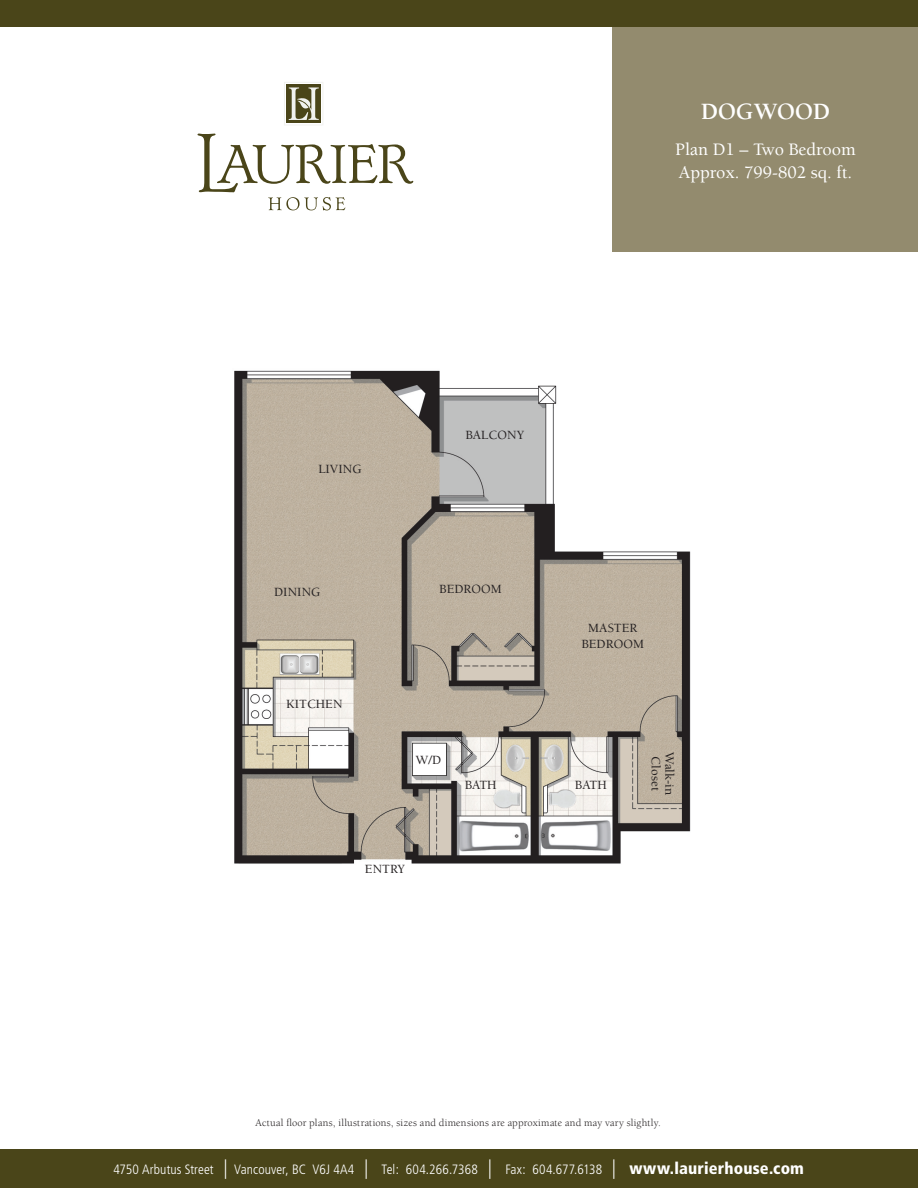
<style>
.page{position:relative;width:918px;height:1188px;background:#fff}
.page>*{position:absolute;margin:0;border:0;box-sizing:border-box;transform-origin:0 0}
.t1{font:700 24px "Berkeley";color:#fff}
.t2{font:500 18px "Berkeley";color:#fff}
.sans{font:300 condensed 13.5px "Frutiger";letter-spacing:.005em;color:#fff}
.meta_centered{font:500 12.9px "Berkeley";letter-spacing:.005em;color:#231f20}
.body_indent{font:10.5px "Berkeley";letter-spacing:.025em;color:#231f20}
.s1{font-size:19.5px}
.s2{font-weight:900;font-size:16.5px}
</style>
<div class="page">
<div style="left:613px;top:27px;width:305px;height:225px;background:#938b6e"></div>
<div style="left:0;top:1149px;width:918px;height:39px;background:#4a4519"></div>
<div style="left:0;top:0;width:918px;height:27px;background:#4a4519"></div>
<img style="left:234px;top:370px;width:457px;height:494px">
<svg style="left:198px;top:134px;width:215px;height:76px"></svg>
<svg style="left:284px;top:82px;width:39px;height:43px"></svg>
<p class="t1" style="left:701px;top:99px;width:131px">DOGWOOD</p>
<p class="t2" style="left:675px;top:140px;width:182px">PLAN D1 – TWO BEDROOM</p>
<p class="t2" style="left:679px;top:163px;width:175px">APPROX. 799-802 SQ. FT.</p>
<p class="meta_centered" style="left:318px;top:462px;width:45px">LIVIN G</p>
<p class="meta_centered" style="left:466px;top:428px;width:51px">BALCONY</p>
<p class="meta_centered" style="left:274px;top:585px;width:17px">DININ</p>
<p class="meta_centered" style="left:311px;top:585px;width:11px">G</p>
<p class="meta_centered" style="left:440px;top:582px;width:64px">BEDROOM</p>
<p class="meta_centered" style="left:286px;top:697px;width:58px">KITCHEN</p>
<p class="meta_centered" style="left:416px;top:753px;width:26px">W/D</p>
<p class="meta_centered" style="left:465px;top:778px;width:24px">BATH</p>
<p class="meta_centered" style="left:365px;top:862px;width:41px">ENTRY</p>
<p class="meta_centered" style="left:588px;top:621px;width:35px">MASTER</p>
<p class="meta_centered" style="left:582px;top:637px;width:64px">BEDROOM</p>
<p class="meta_centered" style="left:575px;top:778px;width:24px">BATH</p>
<p class="meta_centered" style="left:676px;top:752px;width:45px;rotate:90deg">WALK-IN</p>
<p class="meta_centered" style="left:663px;top:756px;width:36px;rotate:90deg">CLOSET</p>
<p class="body_indent" style="left:255px;top:1117px;width:407px">Actual floor plans, illustrations, sizes and dimensions are approximate and may vary slightly.</p>
<p class="sans" style="left:113px;top:1162px;width:692px">4750 Arbutus Street <span class="s1">|</span> Vancouver, BC V6J 4A4 <span class="s1">|</span> Tel: 604.266.7368 <span class="s1">|</span> Fax: 604.677.6138 <span class="s1">|</span> <span class="s2">www.laurierhouse.com</span></p>
</div>
